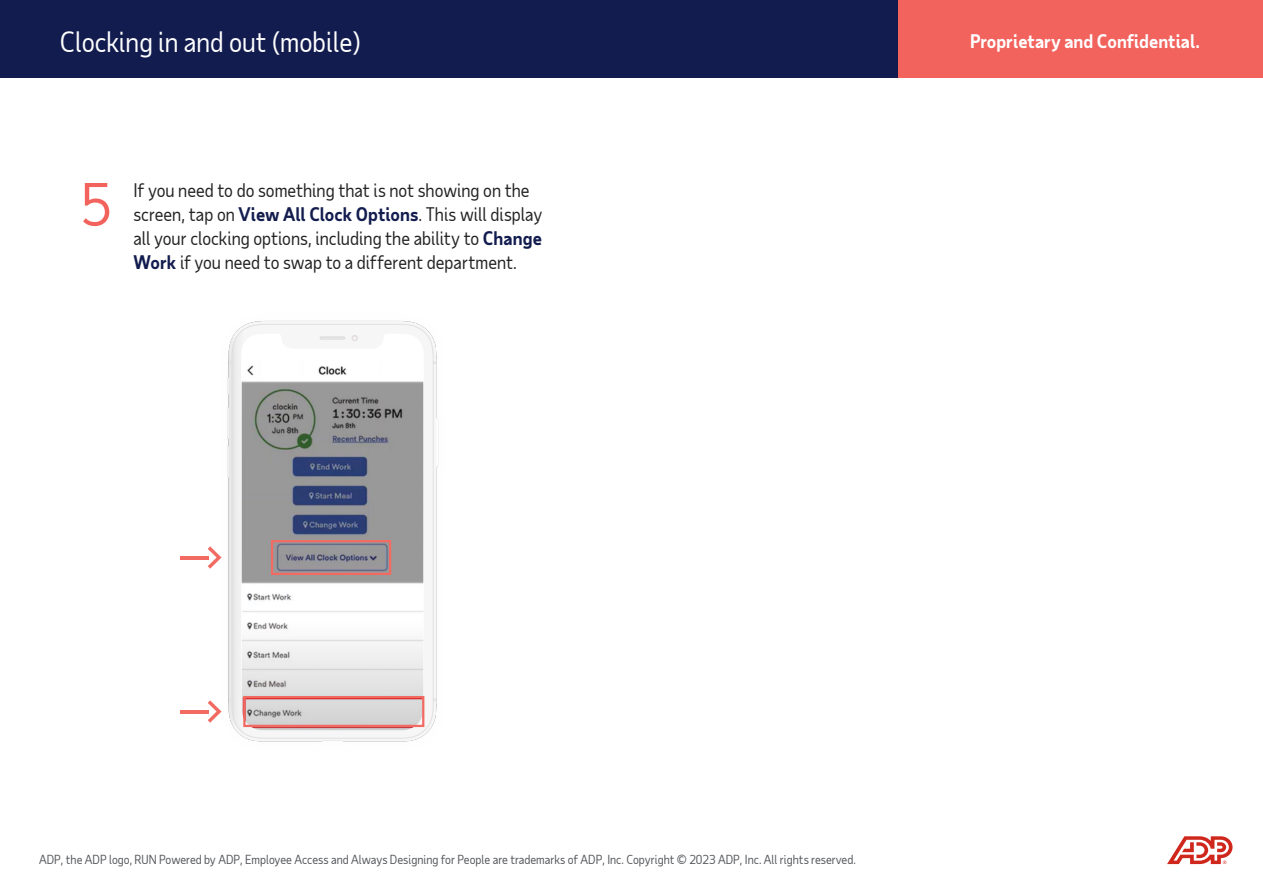
<style>
.page{position:relative;width:1263px;height:893px;background:#fff}
.page>*{position:absolute;margin:0;border:0;box-sizing:border-box;transform-origin:0 0}
.t1{font:57px "Taub Sans";color:#f2635d}
.t2{font:27px "Taub Sans";color:#fff}
.t3{font:18px/24px "Taub Sans";color:#222}
.t4{font:700 18px "Taub Sans";color:#fff}
.t5{font:12px "Taub Sans";color:#54565a}
.s1{font-weight:700;color:#121c4e}
</style>
<div class="page">
<div style="left:0;top:0;width:1263px;height:78px;background:#121c4e"></div>
<div style="left:898px;top:0;width:365px;height:78px;background:#f2635d"></div>
<svg style="left:1167px;top:836px;width:65px;height:28px"></svg>
<img style="left:227px;top:320px;width:212px;height:422px">
<img style="left:242px;top:361px;width:181px;height:369px">
<hr style="left:180px;top:710px;width:29px;height:3px;background:#f26b63">
<svg style="left:208px;top:700px;width:14px;height:23px"></svg>
<hr style="left:180px;top:556px;width:29px;height:3px;background:#f26b63">
<svg style="left:208px;top:546px;width:14px;height:23px"></svg>
<div style="left:243px;top:696px;width:181px;height:31px;border:2px solid #f26b63"></div>
<div style="left:271px;top:540px;width:120px;height:35px;border:2px solid #f26b63"></div>
<h2 class="t2" style="left:60px;top:25px;width:302px">Clocking in and out (mobile)</h2>
<p class="t4" style="left:970px;top:29px;width:231px">Proprietary and Confidential.</p>
<h1 class="t1" style="left:81px;top:168px;width:33px">5</h1>
<p class="t3" style="left:133px;top:177px;width:410px">If you need to do something that is not showing on the screen, tap on <span class="s1">View All Clock Options</span>. This will display all your clocking options, including the ability to <span class="s1">Change Work</span> if you need to swap to a different department.</p>
<p class="t5" style="left:39px;top:852px;width:818px">ADP, the ADP logo, RUN Powered by ADP, Employee Access and Always Designing for People are trademarks of ADP, Inc. Copyright © 2023 ADP, Inc. All rights reserved.</p>
</div>
